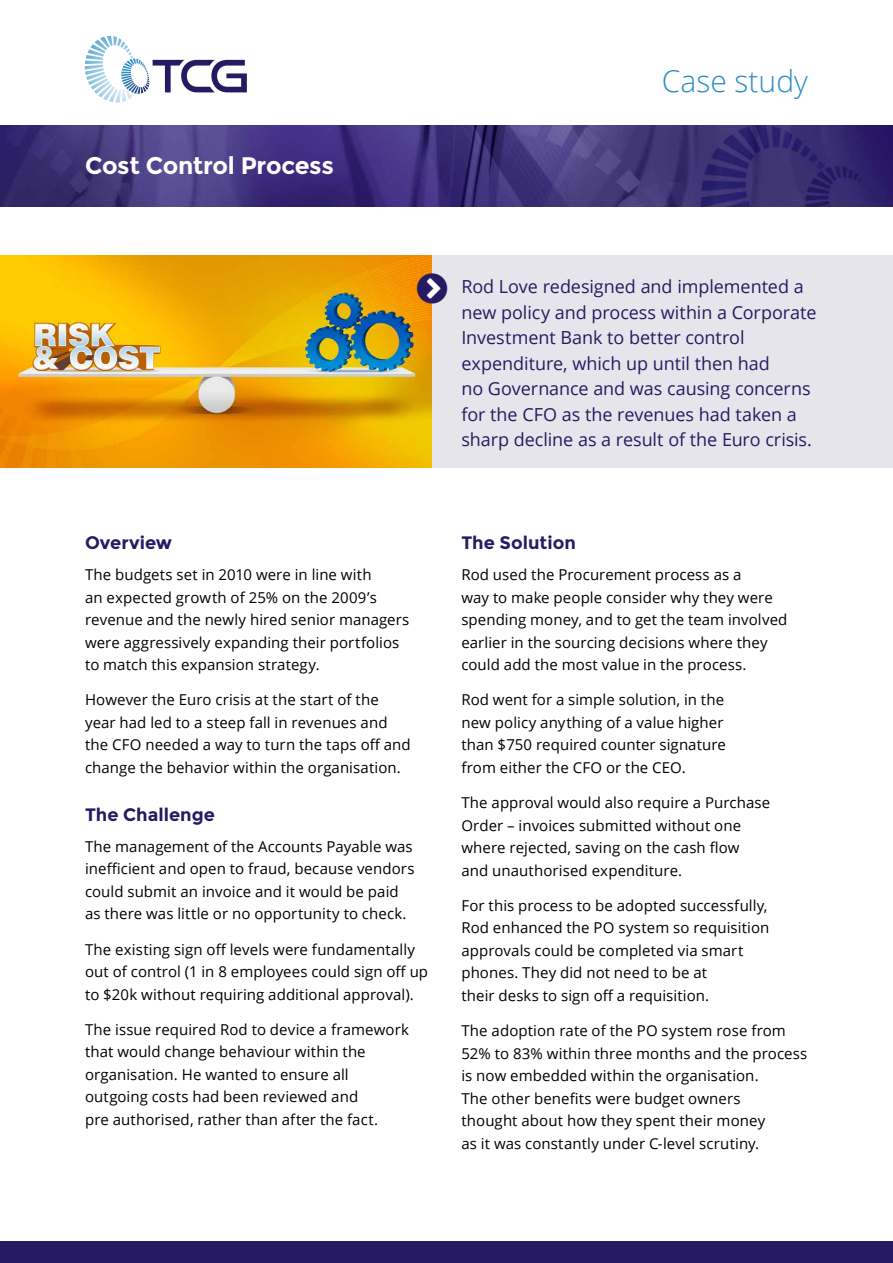
<style>
.page{position:relative;width:893px;height:1263px;background:#fff}
.page>*{position:absolute;margin:0;border:0;box-sizing:border-box;transform-origin:0 0}
.t1{font:300 30px "Open Sans";color:#2c8ec2}
.t2{font:700 24px "Montserrat";letter-spacing:-.015em;color:#fff}
.t3{font:18px/25.5px "Open Sans";letter-spacing:-.005em;color:#261b62}
.t4{font:700 18px "Montserrat";color:#261b62}
.t5{font:15px/22.5px "Open Sans";letter-spacing:.005em;color:#000}
</style>
<div class="page">
<svg style="left:153px;top:60px;width:94px;height:32px"></svg>
<svg style="left:86px;top:36px;width:60px;height:35px"></svg>
<img style="left:0;top:125px;width:893px;height:81px">
<div style="left:0;top:1242px;width:893px;height:21px;background:#261b62"></div>
<div style="left:432px;top:255px;width:461px;height:213px;background:#e5e5eb"></div>
<img style="left:0;top:255px;width:432px;height:213px">
<svg style="left:417px;top:272px;width:29px;height:31px"></svg>
<h2 class="t2" style="left:85px;top:151px;width:250px">Cost Control Process</h2>
<h1 class="t1" style="left:662px;top:61px;width:148px">Case study</h1>
<p class="t4" style="left:85px;top:532px;width:89px">Overview</p>
<p class="t5" style="left:85px;top:563px;width:326px">The budgets set in 2010 were in line with<br>an expected growth of 25% on the 2009’s revenue and the newly hired senior managers were aggressively expanding their portfolios to match this expansion strategy.</p>
<p class="t5" style="left:85px;top:688px;width:327px">However the Euro crisis at the start of the year had led to a steep fall in revenues and the CFO needed a way to turn the taps off and change the behavior within the organisation.</p>
<p class="t4" style="left:85px;top:804px;width:131px">The Challenge</p>
<p class="t5" style="left:85px;top:835px;width:331px">The management of the Accounts Payable was inefficient and open to fraud, because vendors could submit an invoice and it would be paid as there was little or no opportunity to check.</p>
<p class="t5" style="left:85px;top:937px;width:345px">The existing sign off levels were fundamentally out of control (1 in 8 employees could sign off up to $20k without requiring additional approval).</p>
<p class="t5" style="left:85px;top:1018px;width:325px">The issue required Rod to device a framework that would change behaviour within the organisation. He wanted to ensure all outgoing costs had been reviewed and<br>pre authorised, rather than after the fact.</p>
<p class="t3" style="left:461px;top:273px;width:357px">Rod Love redesigned and implemented a new policy and process within a Corporate Investment Bank to better control expenditure, which up until then had<br>no Governance and was causing concerns for the CFO as the revenues had taken a sharp decline as a result of the Euro crisis.</p>
<p class="t4" style="left:461px;top:532px;width:116px">The Solution</p>
<p class="t5" style="left:461px;top:563px;width:328px">Rod used the Procurement process as a<br>way to make people consider why they were spending money, and to get the team involved earlier in the sourcing decisions where they could add the most value in the process.</p>
<p class="t5" style="left:461px;top:688px;width:266px">Rod went for a simple solution, in the new policy anything of a value higher than $750 required counter signature from either the CFO or the CEO.</p>
<p class="t5" style="left:461px;top:791px;width:310px">The approval would also require a Purchase Order – invoices submitted without one where rejected, saving on the cash flow and unauthorised expenditure.</p>
<p class="t5" style="left:461px;top:894px;width:309px">For this process to be adopted successfully, Rod enhanced the PO system so requisition approvals could be completed via smart phones. They did not need to be at<br>their desks to sign off a requisition.</p>
<p class="t5" style="left:461px;top:1019px;width:347px">The adoption rate of the PO system rose from 52% to 83% within three months and the process is now embedded within the organisation.<br>The other benefits were budget owners<br>thought about how they spent their money<br>as it was constantly under C-level scrutiny.</p>
</div>
